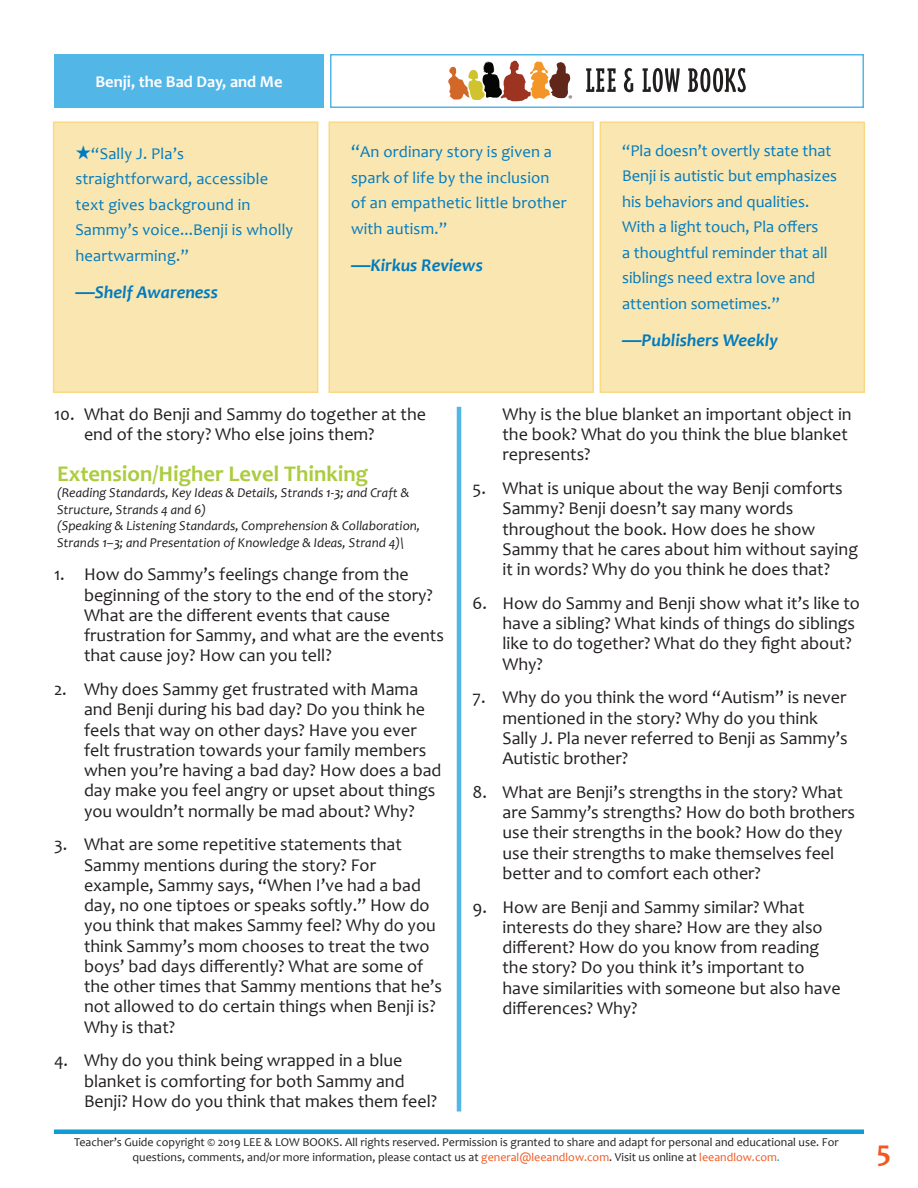
<style>
.page{position:relative;width:918px;height:1188px;background:#fff}
.page>*{position:absolute;margin:0;border:0;box-sizing:border-box;transform-origin:0 0}
.t1{font:700 30px "Candara";color:#f15921}
.numbered_paragraphs{font:700 22.5px "Candara";color:#aacc3e}
.t2{font:18px/20.2px "Candara";color:#231f20}
.Call_Out{font:italic 700 18px "Candara";color:#007bbf}
.Call_Out-2{font:16.5px/25.5px "Candara";letter-spacing:.01em;color:#007bbf}
.t3{font:700 16.5px "Candara";color:#fff}
.numbered_paragraphs-2{font:italic 13.5px/16.5px "Candara";color:#231f20}
.t4{font:12px/14.4px "Candara";color:#231f20;text-align:center}
.s1{font-size:19.5px}
.s2{font-size:18px}
.s3{color:#f15921}
.s4{color:#0f9bd3}
</style>
<div class="page">
<div style="left:54px;top:54px;width:270px;height:54px;background:#52b6e7"></div>
<svg style="left:448px;top:61px;width:124px;height:40px"></svg>
<svg style="left:586px;top:68px;width:160px;height:24px"></svg>
<div style="left:330px;top:54px;width:534px;height:54px;border:2px solid #52b6e7"></div>
<hr style="left:54px;top:1130px;width:810px;height:4px;background:#0f9bd3">
<hr style="left:457px;top:407px;width:4px;height:705px;background:#52b6e7">
<div style="left:54px;top:122px;width:264px;height:270px;background:#f9e6b1"></div>
<div style="left:53px;top:122px;width:265px;height:271px;border:2px solid #fad984"></div>
<div style="left:329px;top:122px;width:264px;height:270px;background:#f9e6b1"></div>
<div style="left:328px;top:122px;width:266px;height:271px;border:2px solid #fad984"></div>
<div style="left:600px;top:122px;width:264px;height:270px;background:#f9e6b1"></div>
<div style="left:600px;top:122px;width:265px;height:271px;border:2px solid #fad984"></div>
<p class="t3" style="left:95px;top:71px;width:189px">Benji, the Bad Day, and Me</p>
<p class="Call_Out-2" style="left:75px;top:141px;width:219px">★“Sally J. Pla’s straightforward, accessible text gives background in<br>Sammy’s voice...Benji is wholly heartwarming.”</p>
<p class="Call_Out" style="left:75px;top:281px;width:144px"><span class="s1">—</span>Shelf Awareness</p>
<p class="Call_Out-2" style="left:351px;top:139px;width:217px"><span class="s2">“</span>An ordinary story is given a spark of life by the inclusion of an empathetic little brother with autism.”</p>
<p class="Call_Out" style="left:351px;top:254px;width:133px"><span class="s1">—</span>Kirkus Reviews</p>
<p class="Call_Out-2" style="left:622px;top:138px;width:217px">“Pla doesn’t overtly state that<br>Benji is autistic but emphasizes his behaviors and qualities.<br>With a light touch, Pla offers<br>a thoughtful reminder that all siblings need extra love and attention sometimes.”</p>
<p class="Call_Out" style="left:622px;top:329px;width:157px"><span class="s1">—</span>Publishers Weekly</p>
<p class="t2" style="left:84px;top:404px;width:343px;text-indent:-30px">10. What do Benji and Sammy do together at the end of the story? Who else joins them?</p>
<p class="numbered_paragraphs" style="left:57px;top:459px;width:313px">Extension/Higher Level Thinking</p>
<p class="numbered_paragraphs-2" style="left:57px;top:484px;width:365px">(Reading Standards, Key Ideas &amp; Details, Strands 1-3; and Craft &amp; Structure, Strands 4 and 6)<br>(Speaking &amp; Listening Standards, Comprehension &amp; Collaboration, Strands 1–3; and Presentation of Knowledge &amp; Ideas, Strand 4)\</p>
<p class="t2" style="left:84px;top:564px;width:361px;text-indent:-30px">1. How do Sammy’s feelings change from the beginning of the story to the end of the story?<br>What are the different events that cause frustration for Sammy, and what are the events that cause joy? How can you tell?</p>
<p class="t2" style="left:84px;top:679px;width:359px;text-indent:-30px">2. Why does Sammy get frustrated with Mama and Benji during his bad day? Do you think he feels that way on other days? Have you ever felt frustration towards your family members when you’re having a bad day? How does a bad day make you feel angry or upset about things you wouldn’t normally be mad about? Why?</p>
<p class="t2" style="left:84px;top:834px;width:360px;text-indent:-30px">3. What are some repetitive statements that Sammy mentions during the story? For example, Sammy says, “When I’ve had a bad day, no one tiptoes or speaks softly.” How do you think that makes Sammy feel? Why do you think Sammy’s mom chooses to treat the two boys’ bad days differently? What are some of the other times that Sammy mentions that he’s not allowed to do certain things when Benji is?<br>Why is that?</p>
<p class="t2" style="left:84px;top:1050px;width:355px;text-indent:-30px">4. Why do you think being wrapped in a blue blanket is comforting for both Sammy and<br>Benji? How do you think that makes them feel?</p>
<p class="t2" style="left:502px;top:404px;width:351px">Why is the blue blanket an important object in the book? What do you think the blue blanket represents?</p>
<p class="t2" style="left:502px;top:478px;width:357px;text-indent:-30px">5. What is unique about the way Benji comforts Sammy? Benji doesn’t say many words throughout the book. How does he show Sammy that he cares about him without saying it in words? Why do you think he does that?</p>
<p class="t2" style="left:502px;top:593px;width:359px;text-indent:-30px">6. How do Sammy and Benji show what it’s like to have a sibling? What kinds of things do siblings like to do together? What do they fight about?<br>Why?</p>
<p class="t2" style="left:502px;top:687px;width:347px;text-indent:-30px">7. Why do you think the word “Autism” is never mentioned in the story? Why do you think Sally J. Pla never referred to Benji as Sammy’s Autistic brother?</p>
<p class="t2" style="left:502px;top:782px;width:354px;text-indent:-30px">8. What are Benji’s strengths in the story? What are Sammy’s strengths? How do both brothers use their strengths in the book? How do they use their strengths to make themselves feel better and to comfort each other?</p>
<p class="t2" style="left:502px;top:896px;width:340px;text-indent:-30px">9. How are Benji and Sammy similar? What interests do they share? How are they also different? How do you know from reading the story? Do you think it’s important to have similarities with someone but also have differences? Why?</p>
<p class="t4" style="left:74px;top:1135px;width:766px">Teacher’s Guide copyright © 2019 LEE &amp; LOW BOOKS. All rights reserved. Permission is granted to share and adapt for personal and educational use. For questions, comments, and/or more information, please contact us at <span class="s3">general@leeandlow.com</span>. Visit us online at <span class="s3">leeandlow.com</span><span class="s4">.</span></p>
<h1 class="t1" style="left:877px;top:1133px;width:16px">5</h1>
</div>
